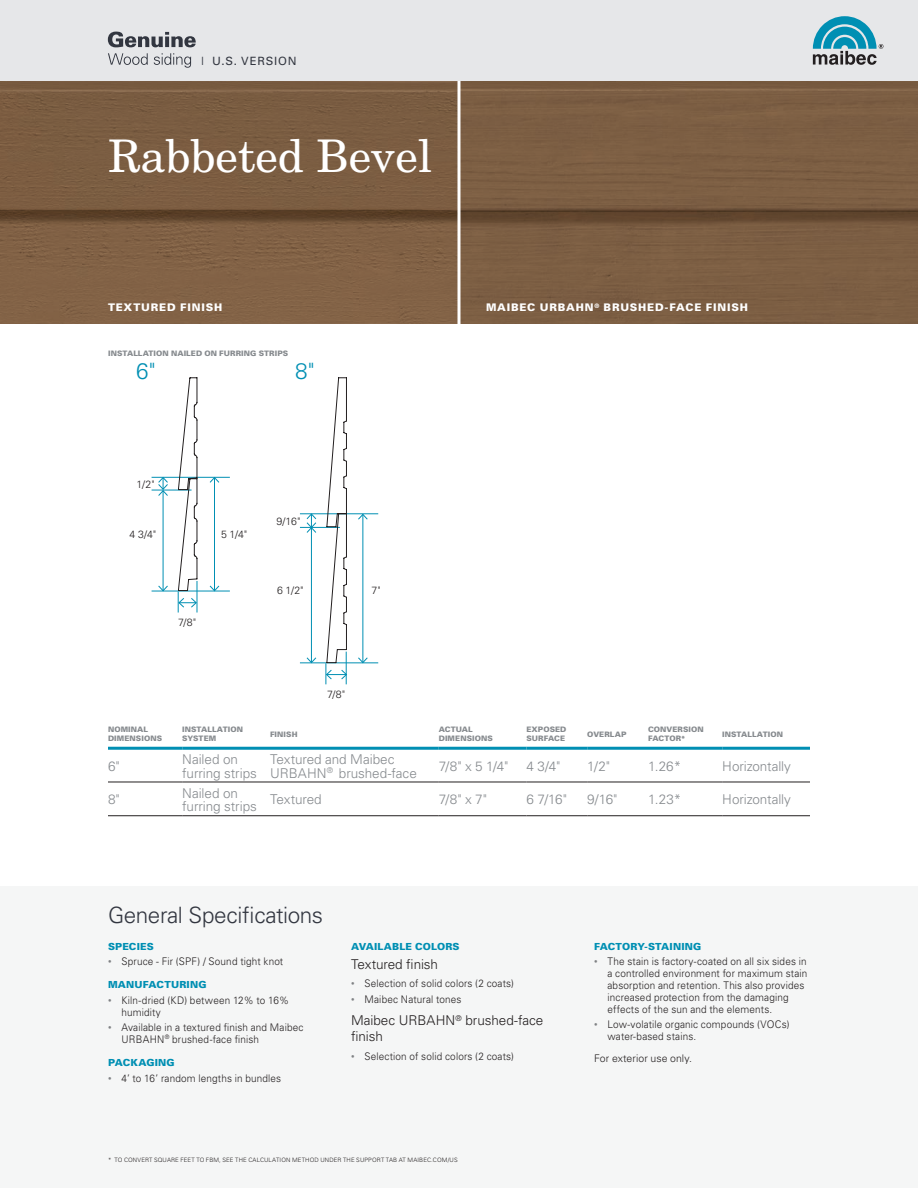
<style>
.page{position:relative;width:918px;height:1188px;background:#fff}
.page>*{position:absolute;margin:0;border:0;box-sizing:border-box;transform-origin:0 0}
.GrandTitre-Blanc{font:45px "New Century Schlbk";color:#fff}
.Titre{font:300 22.5px "Univers";letter-spacing:-.02em;color:#323640}
.Format{font:300 22.5px "Univers";color:#008fb3}
.Tableau-Texte{font:300 13.5px/13.5px "Univers";letter-spacing:-.005em;color:#868a8e}
.SS-Titre{font:300 13.5px/15.8px "Univers";letter-spacing:-.005em;color:#231f20}
.SousTitre{font:11.4px "Univers";letter-spacing:.07em;color:#323640}
.Spec__Texte{font:300 10.5px/12px "Univers";letter-spacing:.015em;color:#231f20;scale:.95 1}
.SousTitre-2{font:900 10.5px "Univers";letter-spacing:.075em;color:#fff}
.Dimensions{font:300 10.5px "Univers";color:#231f20}
.Spec__Texte-2{font:300 10.5px "Univers";letter-spacing:.015em;color:#231f20}
.Spec____SousTitre{font:900 9.75px "Univers";letter-spacing:.02em;color:#008fb3}
.Tableau-EnTete{font:900 7.5px/9px "Univers";letter-spacing:.01em;color:#868a8e}
.SystemeFixation{font:900 7.5px "Univers";letter-spacing:.01em;color:#868a8e}
.Note{font:300 6px "Univers";letter-spacing:.02em;color:#231f20}
.s1{font-weight:400;color:#808285}
</style>
<div class="page">
<svg style="left:0;top:81px;width:918px;height:243px;background:#7b5d42"></svg>
<hr style="left:458px;top:81px;width:2px;height:244px;background:#fff">
<div style="left:0;top:887px;width:918px;height:301px;background:#f5f6f6"></div>
<hr style="left:108px;top:782px;width:74px;height:1px;background:#231f20">
<hr style="left:182px;top:782px;width:88px;height:1px;background:#231f20">
<hr style="left:270px;top:782px;width:169px;height:1px;background:#231f20">
<hr style="left:439px;top:782px;width:87px;height:1px;background:#231f20">
<hr style="left:526px;top:782px;width:61px;height:1px;background:#231f20">
<hr style="left:648px;top:782px;width:74px;height:1px;background:#231f20">
<hr style="left:722px;top:782px;width:88px;height:1px;background:#231f20">
<hr style="left:108px;top:815px;width:74px;height:1px;background:#231f20">
<hr style="left:182px;top:815px;width:88px;height:1px;background:#231f20">
<hr style="left:270px;top:815px;width:169px;height:1px;background:#231f20">
<hr style="left:439px;top:815px;width:87px;height:1px;background:#231f20">
<hr style="left:526px;top:815px;width:61px;height:1px;background:#231f20">
<hr style="left:648px;top:815px;width:74px;height:1px;background:#231f20">
<hr style="left:722px;top:815px;width:88px;height:1px;background:#231f20">
<hr style="left:587px;top:782px;width:61px;height:1px;background:#231f20">
<hr style="left:587px;top:815px;width:61px;height:1px;background:#231f20">
<hr style="left:108px;top:747px;width:74px;height:3px;background:#008fb3">
<hr style="left:182px;top:747px;width:88px;height:3px;background:#008fb3">
<hr style="left:270px;top:747px;width:169px;height:3px;background:#008fb3">
<hr style="left:439px;top:747px;width:87px;height:3px;background:#008fb3">
<hr style="left:587px;top:747px;width:61px;height:3px;background:#008fb3">
<hr style="left:526px;top:747px;width:61px;height:3px;background:#008fb3">
<hr style="left:648px;top:747px;width:74px;height:3px;background:#008fb3">
<hr style="left:722px;top:747px;width:88px;height:3px;background:#008fb3">
<hr style="left:152px;top:490px;width:40px;height:1px;background:#008fb3">
<hr style="left:152px;top:591px;width:78px;height:1px;background:#008fb3">
<hr style="left:300px;top:662px;width:78px;height:1px;background:#008fb3">
<hr style="left:152px;top:477px;width:78px;height:1px;background:#008fb3">
<hr style="left:163px;top:491px;width:1px;height:100px;background:#008fb3">
<svg style="left:158px;top:585px;width:10px;height:6px"></svg>
<hr style="left:311px;top:528px;width:1px;height:135px;background:#008fb3">
<svg style="left:306px;top:657px;width:10px;height:6px"></svg>
<svg style="left:158px;top:477px;width:10px;height:19px"></svg>
<hr style="left:214px;top:478px;width:1px;height:113px;background:#008fb3">
<svg style="left:210px;top:477px;width:9px;height:6px"></svg>
<svg style="left:210px;top:585px;width:9px;height:6px"></svg>
<hr style="left:363px;top:514px;width:1px;height:149px;background:#008fb3">
<svg style="left:358px;top:514px;width:10px;height:6px"></svg>
<svg style="left:358px;top:657px;width:10px;height:6px"></svg>
<hr style="left:300px;top:527px;width:40px;height:1px;background:#008fb3">
<hr style="left:300px;top:513px;width:78px;height:1px;background:#008fb3">
<svg style="left:306px;top:514px;width:10px;height:19px"></svg>
<svg style="left:178px;top:377px;width:20px;height:236px"></svg>
<svg style="left:326px;top:377px;width:21px;height:307px"></svg>
<div style="left:0;top:0;width:918px;height:81px;background:#e6e7e9"></div>
<svg style="left:813px;top:16px;width:70px;height:49px"></svg>
<svg style="left:108px;top:53px;width:40px;height:12px"></svg>
<svg style="left:154px;top:53px;width:37px;height:15px"></svg>
<svg style="left:108px;top:31px;width:88px;height:16px"></svg>
<p class="SousTitre" style="left:201px;top:54px;width:97px">| U.S. VERSION</p>
<p class="GrandTitre-Blanc" style="left:108px;top:128px;width:326px">Rabbeted Bevel</p>
<p class="SousTitre-2" style="left:108px;top:301px;width:116px">TEXTURED FINISH</p>
<p class="SousTitre-2" style="left:486px;top:301px;width:263px">MAIBEC URBAHN<sup>®</sup> BRUSHED-FACE FINISH</p>
<p class="SystemeFixation" style="left:108px;top:348px;width:182px">INSTALLATION NAILED ON FURRING STRIPS</p>
<p class="Format" style="left:136px;top:358px;width:21px">6"</p>
<p class="Format" style="left:295px;top:358px;width:21px">8"</p>
<p class="Dimensions" style="left:137px;top:478px;width:19px">1/2"</p>
<p class="Dimensions" style="left:130px;top:528px;width:28px">4 3/4"</p>
<p class="Dimensions" style="left:221px;top:528px;width:27px">5 1/4"</p>
<p class="Dimensions" style="left:178px;top:616px;width:20px">7/8"</p>
<p class="Dimensions" style="left:276px;top:515px;width:25px">9/16"</p>
<p class="Dimensions" style="left:277px;top:584px;width:28px">6 1/2"</p>
<p class="Dimensions" style="left:372px;top:584px;width:11px">7"</p>
<p class="Dimensions" style="left:327px;top:688px;width:20px">7/8"</p>
<p class="Tableau-EnTete" style="left:108px;top:725px;width:56px">NOMINAL<br>DIMENSIONS</p>
<p class="Tableau-EnTete" style="left:182px;top:725px;width:62px">INSTALLATION<br>SYSTEM</p>
<p class="Tableau-EnTete" style="left:270px;top:730px;width:29px">FINISH</p>
<p class="Tableau-EnTete" style="left:439px;top:725px;width:56px">ACTUAL<br>DIMENSIONS</p>
<p class="Tableau-EnTete" style="left:526px;top:725px;width:42px">EXPOSED<br>SURFACE</p>
<p class="Tableau-EnTete" style="left:587px;top:730px;width:41px">OVERLAP</p>
<p class="Tableau-EnTete" style="left:648px;top:725px;width:57px">CONVERSION<br>FACTOR*</p>
<p class="Tableau-EnTete" style="left:722px;top:730px;width:62px">INSTALLATION</p>
<p class="Tableau-Texte" style="left:108px;top:759px;width:13px">6"</p>
<p class="Tableau-Texte" style="left:182px;top:753px;width:76px">Nailed on furring strips</p>
<p class="Tableau-Texte" style="left:270px;top:753px;width:148px">Textured and Maibec<br>URBAHN<sup>®</sup> brushed-face</p>
<p class="Tableau-Texte" style="left:439px;top:759px;width:71px">7/8" x 5 1/4"</p>
<p class="Tableau-Texte" style="left:526px;top:759px;width:35px">4 3/4"</p>
<p class="Tableau-Texte" style="left:587px;top:759px;width:24px">1/2"</p>
<p class="Tableau-Texte" style="left:648px;top:759px;width:35px">1.26*</p>
<p class="Tableau-Texte" style="left:722px;top:759px;width:70px">Horizontally</p>
<p class="Tableau-Texte" style="left:108px;top:792px;width:13px">8"</p>
<p class="Tableau-Texte" style="left:182px;top:786px;width:76px">Nailed on furring strips</p>
<p class="Tableau-Texte" style="left:270px;top:792px;width:53px">Textured</p>
<p class="Tableau-Texte" style="left:439px;top:792px;width:50px">7/8" x 7"</p>
<p class="Tableau-Texte" style="left:526px;top:792px;width:42px">6 7/16"</p>
<p class="Tableau-Texte" style="left:587px;top:792px;width:32px">9/16"</p>
<p class="Tableau-Texte" style="left:648px;top:792px;width:35px">1.23*</p>
<p class="Tableau-Texte" style="left:722px;top:792px;width:70px">Horizontally</p>
<p class="Titre" style="left:108px;top:901px;width:217px">General Specifications</p>
<p class="Spec____SousTitre" style="left:108px;top:940px;width:47px">SPECIES</p>
<p class="Spec__Texte" style="left:108px;top:955px;width:186px"><span class="s1">•</span> Spruce - Fir (SPF) / Sound tight knot</p>
<p class="Spec____SousTitre" style="left:108px;top:979px;width:100px">MANUFACTURING</p>
<p class="Spec__Texte" style="left:122px;top:994px;width:178px;text-indent:-14px"><span class="s1">•</span> Kiln-dried (KD) between 12% to 16% humidity</p>
<p class="Spec__Texte" style="left:122px;top:1021px;width:193px;text-indent:-14px"><span class="s1">•</span> Available in a textured finish and Maibec<br>URBAHN<sup>®</sup> brushed-face finish</p>
<p class="Spec____SousTitre" style="left:108px;top:1057px;width:68px">PACKAGING</p>
<p class="Spec__Texte" style="left:108px;top:1072px;width:184px"><span class="s1">•</span> 4’ to 16’ random lengths in bundles</p>
<p class="Spec____SousTitre" style="left:351px;top:940px;width:110px">AVAILABLE COLORS</p>
<p class="SS-Titre" style="left:351px;top:956px;width:89px">Textured finish</p>
<p class="Spec__Texte" style="left:351px;top:977px;width:173px"><span class="s1">•</span> Selection of solid colors (2 coats)</p>
<p class="Spec__Texte" style="left:351px;top:993px;width:118px"><span class="s1">•</span> Maibec Natural tones</p>
<p class="SS-Titre" style="left:351px;top:1012px;width:194px">Maibec URBAHN<sup>®</sup> brushed-face finish</p>
<p class="Spec__Texte" style="left:351px;top:1050px;width:173px"><span class="s1">•</span> Selection of solid colors (2 coats)</p>
<p class="Note" style="left:108px;top:1156px;width:351px">* TO CONVERT SQUARE FEET TO FBM, SEE THE CALCULATION METHOD UNDER THE SUPPORT TAB AT MAIBEC.COM/US</p>
<p class="Spec____SousTitre" style="left:594px;top:940px;width:109px">FACTORY-STAINING</p>
<p class="Spec__Texte" style="left:608px;top:955px;width:212px;text-indent:-14px"><span class="s1">•</span> The stain is factory-coated on all six sides in a controlled environment for maximum stain absorption and retention. This also provides increased protection from the damaging effects of the sun and the elements.</p>
<p class="Spec__Texte" style="left:608px;top:1018px;width:193px;text-indent:-14px"><span class="s1">•</span> Low-volatile organic compounds (VOCs) water-based stains.</p>
<p class="Spec__Texte-2" style="left:594px;top:1052px;width:100px">For exterior use only.</p>
</div>
